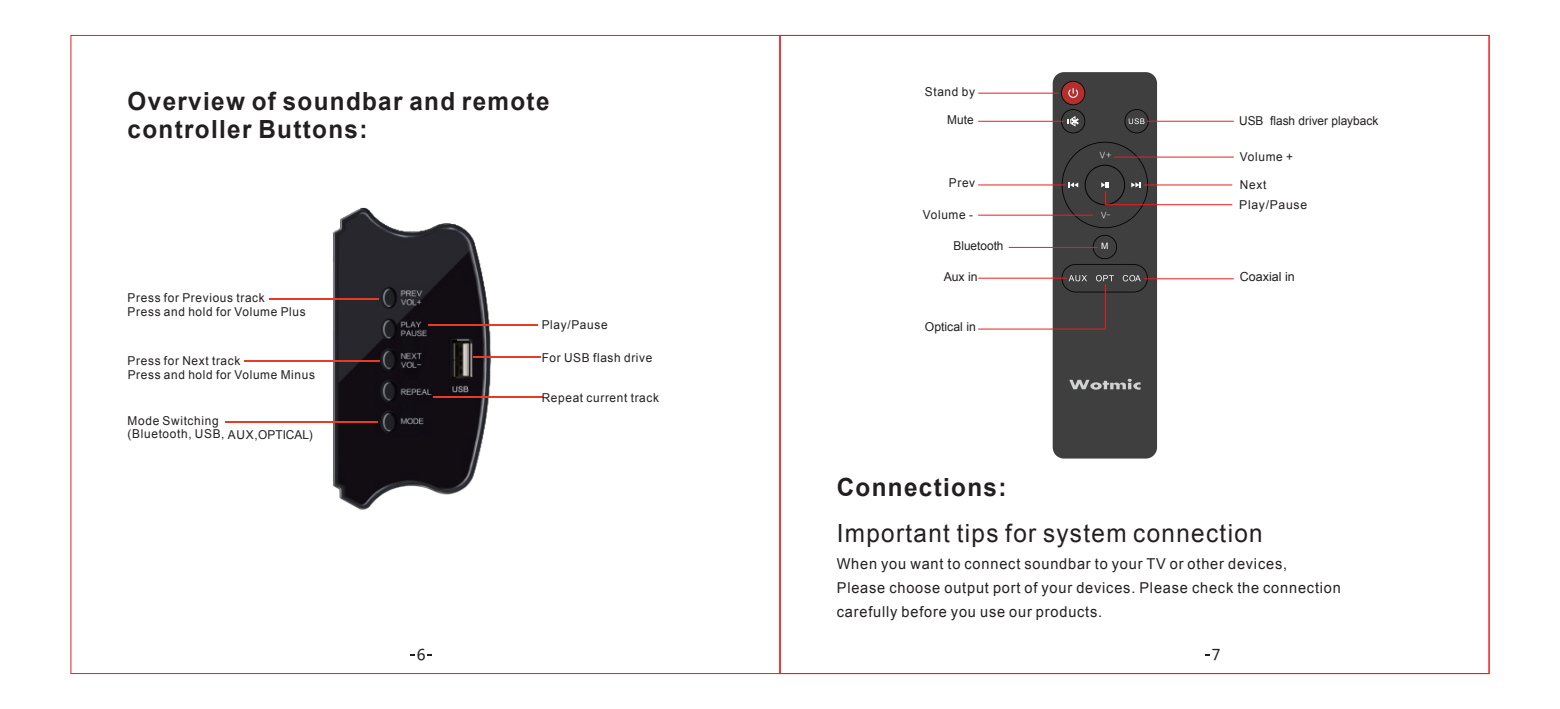
<style>
.page{position:relative;width:1560px;height:709px;background:#fff}
.page>*{position:absolute;margin:0;border:0;box-sizing:border-box;transform-origin:0 0}
.t1{font:700 25px/28px "Arial";letter-spacing:.055em;color:#231f20}
.t2{font:25px "Arial";letter-spacing:.055em;color:#231f20}
.t3{font:15px/24px "Arial";letter-spacing:.055em;color:#231f20}
.t4{font:15px "Microsoft Ya Hei";color:#231f20}
.t5{font:12.5px "Arial";color:#231f20}
.t6{font:12.25px/13.8px "Arial";letter-spacing:.055em;color:#231f20}
.t7{font:12.25px "Arial";color:#231f20}
.t8{font:9px "HY Qi Hei DZS";color:#fff}
.t9{font:8.75px "Arial";color:#fff}
</style>
<div class="page">
<img style="left:244px;top:207px;width:299px;height:303px">
<hr style="left:428px;top:325px;width:109px;height:1px;background:#e83a24">
<hr style="left:269px;top:298px;width:110px;height:1px;background:#e83a24">
<hr style="left:244px;top:360px;width:135px;height:1px;background:#e83a24">
<hr style="left:225px;top:421px;width:152px;height:1px;background:#e83a24">
<hr style="left:473px;top:356px;width:67px;height:1px;background:#e83a24">
<hr style="left:433px;top:396px;width:109px;height:1px;background:#e83a24">
<svg style="left:978px;top:72px;width:254px;height:386px"></svg>
<hr style="left:978px;top:93px;width:80px;height:1px;background:#ee1d23">
<hr style="left:978px;top:121px;width:86px;height:1px;background:#ee1d23">
<hr style="left:978px;top:184px;width:87px;height:1px;background:#ee1d23">
<hr style="left:978px;top:215px;width:114px;height:1px;background:#ee1d23">
<hr style="left:1008px;top:247px;width:89px;height:1px;background:#ee1d23">
<hr style="left:978px;top:278px;width:89px;height:1px;background:#ee1d23">
<hr style="left:1146px;top:121px;width:87px;height:1px;background:#ee1d23">
<hr style="left:1113px;top:157px;width:120px;height:1px;background:#ee1d23">
<hr style="left:1143px;top:184px;width:89px;height:1px;background:#ee1d23">
<hr style="left:1143px;top:278px;width:90px;height:1px;background:#ee1d23">
<h1 class="t1" style="left:128px;top:88px;width:423px">Overview of soundbar and remote controller Buttons:</h1>
<p class="t6" style="left:128px;top:291px;width:180px">Press for Previous track<br>Press and hold for Volume Plus</p>
<p class="t6" style="left:128px;top:354px;width:189px">Press for Next track<br>Press and hold for Volume Minus</p>
<p class="t6" style="left:128px;top:413px;width:187px">Mode Switching<br>(Bluetooth, USB, AUX,OPTICAL)</p>
<p class="t6" style="left:541px;top:318px;width:67px">Play/Pause</p>
<p class="t6" style="left:541px;top:350px;width:112px">For USB flash drive</p>
<p class="t6" style="left:541px;top:390px;width:119px">Repeat current track</p>
<p class="t6" style="left:924px;top:85px;width:52px">Stand by</p>
<p class="t6" style="left:947px;top:113px;width:28px">Mute</p>
<p class="t6" style="left:948px;top:176px;width:28px">Prev</p>
<p class="t6" style="left:922px;top:208px;width:52px">Volume -</p>
<p class="t7" style="left:953px;top:238px;width:52px">Bluetooth</p>
<p class="t6" style="left:943px;top:270px;width:35px">Aux in</p>
<p class="t7" style="left:924px;top:319px;width:52px">Optical in</p>
<h1 class="t1" style="left:836px;top:474px;width:171px">Connections:</h1>
<p class="t8" style="left:1099px;top:149px;width:13px">W,</p>
<p class="t8" style="left:1100px;top:209px;width:11px">W.</p>
<p class="t9" style="left:1101px;top:240px;width:9px">M</p>
<p class="t7" style="left:1238px;top:113px;width:141px">USB flash driver playback</p>
<p class="t6" style="left:1239px;top:150px;width:55px">Volume +</p>
<p class="t6" style="left:1239px;top:178px;width:28px">Next</p>
<p class="t6" style="left:1238px;top:198px;width:69px">Play/Pause</p>
<p class="t5" style="left:1239px;top:269px;width:56px">Coaxial in</p>
<h1 class="t2" style="left:836px;top:517px;width:427px">Important tips for system connection</h1>
<p class="t3" style="left:836px;top:551px;width:505px">When you want to connect soundbar to your TV or other devices,<br>Please choose output port of your devices. Please check the connection carefully before you use our products.</p>
<p class="t4" style="left:417px;top:644px;width:10px">6</p>
<p class="t4" style="left:1211px;top:644px;width:10px">7</p>
</div>
